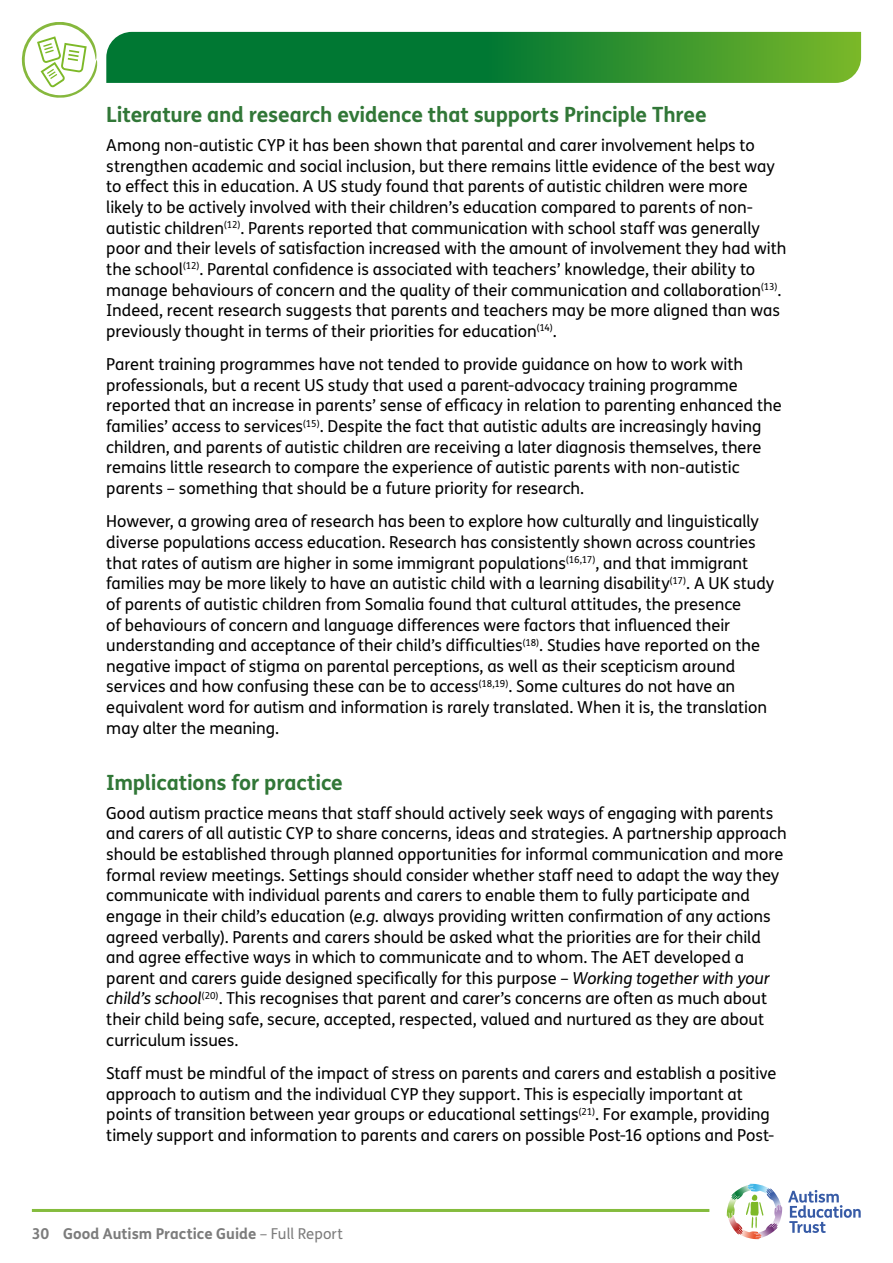
<style>
.page{position:relative;width:893px;height:1263px;background:#fff}
.page>*{position:absolute;margin:0;border:0;box-sizing:border-box;transform-origin:0 0}
.t1{font:700 21px "FS Me";letter-spacing:-.01em;color:#317737}
.t2{font:16.5px/20.7px "FS Me";letter-spacing:-.005em;color:#000}
.t3{font:700 15px "FS Me";color:#7c7c7c}
.s1{font-style:italic}
.s2{font-weight:400}
</style>
<div class="page">
<svg style="left:788px;top:1190px;width:73px;height:43px"></svg>
<svg style="left:727px;top:1184px;width:52px;height:55px"></svg>
<hr style="left:32px;top:1209px;width:677px;height:3px;background:#84bc3d">
<svg style="left:106px;top:32px;width:755px;height:51px;background:#208832"></svg>
<svg style="left:22px;top:22px;width:75px;height:76px"></svg>
<p class="t1" style="left:106px;top:98px;width:602px">Literature and research evidence that supports Principle Three</p>
<p class="t2" style="left:106px;top:135px;width:682px">Among non-autistic CYP it has been shown that parental and carer involvement helps to strengthen academic and social inclusion, but there remains little evidence of the best way to effect this in education. A US study found that parents of autistic children were more likely to be actively involved with their children’s education compared to parents of non&shy;autistic children<sup>(12)</sup>. Parents reported that communication with school staff was generally poor and their levels of satisfaction increased with the amount of involvement they had with the school<sup>(12)</sup>. Parental confidence is associated with teachers’ knowledge, their ability to manage behaviours of concern and the quality of their communication and collaboration<sup>(13)</sup>.<br>Indeed, recent research suggests that parents and teachers may be more aligned than was previously thought in terms of their priorities for education<sup>(14)</sup>.</p>
<p class="t2" style="left:106px;top:354px;width:677px">Parent training programmes have not tended to provide guidance on how to work with professionals, but a recent US study that used a parent-advocacy training programme reported that an increase in parents’ sense of efficacy in relation to parenting enhanced the families’ access to services<sup>(15)</sup>. Despite the fact that autistic adults are increasingly having children, and parents of autistic children are receiving a later diagnosis themselves, there remains little research to compare the experience of autistic parents with non-autistic parents – something that should be a future priority for research.</p>
<p class="t2" style="left:106px;top:511px;width:669px">However, a growing area of research has been to explore how culturally and linguistically diverse populations access education. Research has consistently shown across countries that rates of autism are higher in some immigrant populations<sup>(16,17)</sup>, and that immigrant families may be more likely to have an autistic child with a learning disability<sup>(17)</sup>. A UK study of parents of autistic children from Somalia found that cultural attitudes, the presence<br>of behaviours of concern and language differences were factors that influenced their understanding and acceptance of their child’s difficulties<sup>(18)</sup>. Studies have reported on the negative impact of stigma on parental perceptions, as well as their scepticism around services and how confusing these can be to access<sup>(18,19)</sup>. Some cultures do not have an equivalent word for autism and information is rarely translated. When it is, the translation may alter the meaning.</p>
<p class="t1" style="left:106px;top:766px;width:238px">Implications for practice</p>
<p class="t2" style="left:106px;top:802px;width:682px">Good autism practice means that staff should actively seek ways of engaging with parents and carers of all autistic CYP to share concerns, ideas and strategies. A partnership approach should be established through planned opportunities for informal communication and more formal review meetings. Settings should consider whether staff need to adapt the way they communicate with individual parents and carers to enable them to fully participate and engage in their child’s education (<span class="s1">e.g.</span> always providing written confirmation of any actions agreed verbally). Parents and carers should be asked what the priorities are for their child and agree effective ways in which to communicate and to whom. The AET developed a parent and carers guide designed specifically for this purpose – <span class="s1">Working together with your child’s school</span><sup>(20)</sup>. This recognises that parent and carer’s concerns are often as much about their child being safe, secure, accepted, respected, valued and nurtured as they are about curriculum issues.</p>
<p class="t2" style="left:106px;top:1063px;width:672px">Staff must be mindful of the impact of stress on parents and carers and establish a positive approach to autism and the individual CYP they support. This is especially important at points of transition between year groups or educational settings<sup>(21)</sup>. For example, providing timely support and information to parents and carers on possible Post-16 options and Post-</p>
<p class="t3" style="left:32px;top:1222px;width:313px">30 Good Autism Practice Guide <span class="s2">– Full Report</span></p>
</div>
